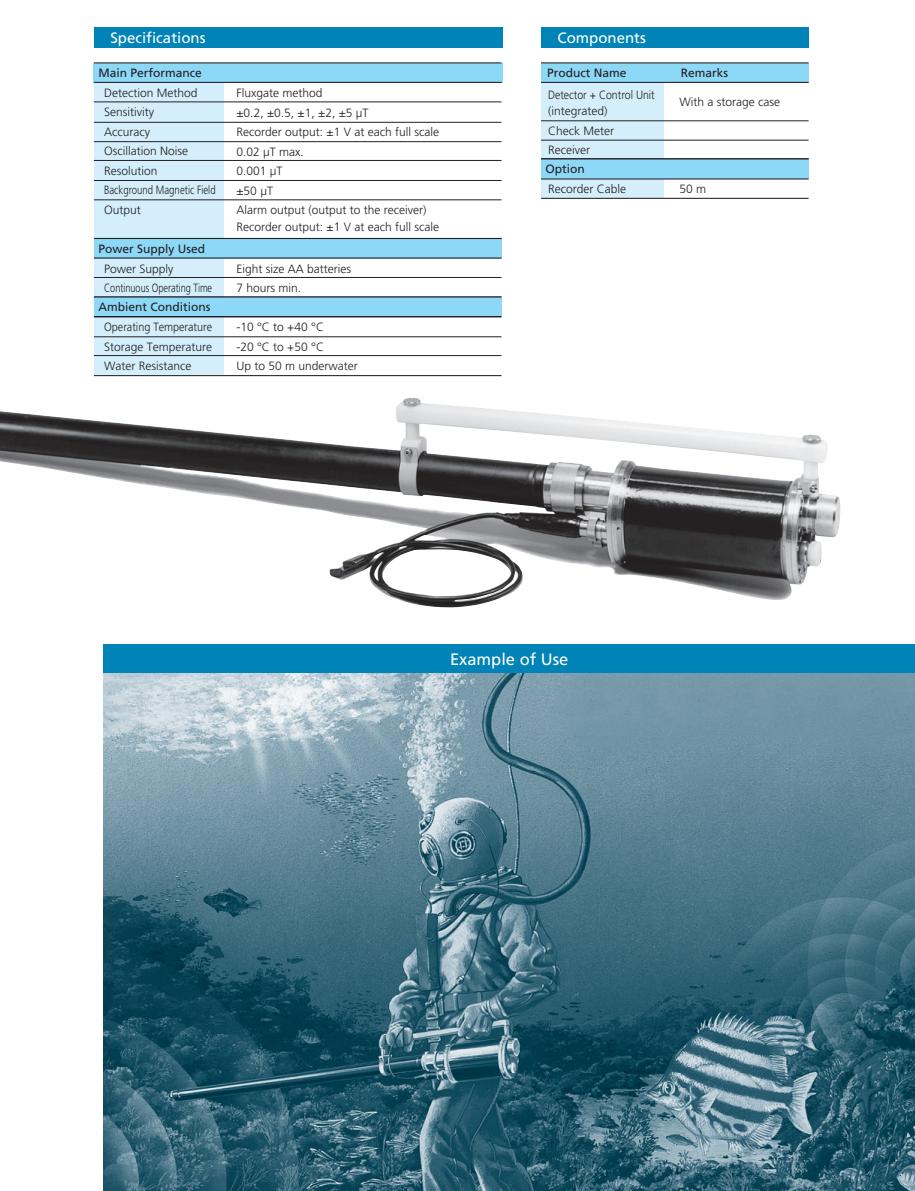
<style>
.page{position:relative;width:915px;height:1191px;background:#fff}
.page>*{position:absolute;margin:0;border:0;box-sizing:border-box;transform-origin:0 0}
.t1{font:16.5px "Frutiger";color:#fff}
.t2{font:15px "Frutiger";color:#fff}
.t3{font:300 12px/19.5px "Frutiger";color:#231f20}
.t4{font:12px "Frutiger";color:#231f20}
.t5{font:300 12px/19.5px "Frutiger";color:#231f20;text-align:justify;scale:.9 1}
.t6{font:300 12px/16.5px "Frutiger";color:#231f20;scale:.88 1}
</style>
<div class="page">
<div style="left:94px;top:81px;width:129px;height:294px;background:#d4effb"></div>
<div style="left:94px;top:63px;width:409px;height:19px;background:#8dd7f7"></div>
<div style="left:94px;top:28px;width:408px;height:20px;background:#0083b6"></div>
<hr style="left:94px;top:62px;width:407px;height:1px;background:#231f20">
<hr style="left:94px;top:82px;width:407px;height:1px;background:#231f20">
<hr style="left:94px;top:102px;width:407px;height:1px;background:#231f20">
<hr style="left:94px;top:141px;width:407px;height:1px;background:#231f20">
<hr style="left:94px;top:122px;width:407px;height:1px;background:#231f20">
<hr style="left:94px;top:160px;width:407px;height:1px;background:#231f20">
<hr style="left:94px;top:199px;width:407px;height:1px;background:#231f20">
<hr style="left:94px;top:180px;width:407px;height:1px;background:#231f20">
<hr style="left:94px;top:336px;width:407px;height:1px;background:#231f20">
<hr style="left:94px;top:355px;width:407px;height:1px;background:#231f20">
<hr style="left:94px;top:375px;width:407px;height:1px;background:#231f20">
<hr style="left:94px;top:258px;width:407px;height:1px;background:#231f20">
<hr style="left:94px;top:277px;width:407px;height:1px;background:#231f20">
<img style="left:0;top:398px;width:840px;height:209px">
<div style="left:94px;top:239px;width:407px;height:19px;background:#8dd7f7"></div>
<hr style="left:94px;top:238px;width:407px;height:1px;background:#231f20">
<hr style="left:94px;top:257px;width:407px;height:1px;background:#231f20">
<div style="left:94px;top:297px;width:407px;height:19px;background:#8dd7f7"></div>
<hr style="left:94px;top:296px;width:407px;height:1px;background:#231f20">
<hr style="left:94px;top:316px;width:407px;height:1px;background:#231f20">
<div style="left:541px;top:81px;width:122px;height:117px;background:#d4effb"></div>
<div style="left:541px;top:63px;width:267px;height:19px;background:#8dd7f7"></div>
<div style="left:541px;top:28px;width:267px;height:20px;background:#0083b6"></div>
<hr style="left:541px;top:62px;width:267px;height:1px;background:#231f20">
<hr style="left:541px;top:82px;width:267px;height:1px;background:#231f20">
<hr style="left:541px;top:140px;width:267px;height:1px;background:#231f20">
<hr style="left:541px;top:120px;width:267px;height:1px;background:#231f20">
<hr style="left:541px;top:198px;width:267px;height:1px;background:#231f20">
<div style="left:541px;top:159px;width:267px;height:19px;background:#8dd7f7"></div>
<hr style="left:541px;top:158px;width:267px;height:1px;background:#231f20">
<hr style="left:541px;top:178px;width:267px;height:1px;background:#231f20">
<img style="left:103px;top:673px;width:811px;height:518px">
<div style="left:103px;top:644px;width:811px;height:29px;background:#0083b6"></div>
<p class="t2" style="left:110px;top:29px;width:97px">Specifications</p>
<p class="t4" style="left:98px;top:66px;width:105px">Main Performance</p>
<p class="t3" style="left:104px;top:83px;width:113px">Detection Method<br>Sensitivity<br>Accuracy<br>Oscillation Noise<br>Resolution<br>Background Magnetic Field<br>Output</p>
<p class="t4" style="left:98px;top:241px;width:108px">Power Supply Used</p>
<p class="t3" style="left:104px;top:259px;width:109px">Power Supply<br>Continuous Operating Time</p>
<p class="t5" style="left:104px;top:317px;width:122px">Operating Temperature Storage Temperature Water Resistance</p>
<p class="t4" style="left:98px;top:300px;width:114px">Ambient Conditions</p>
<p class="t3" style="left:236px;top:83px;width:204px">Fluxgate method<br>±0.2, ±0.5, ±1, ±2, ±5 µT<br>Recorder output: ±1 V at each full scale<br>0.02 µT max.<br>0.001 µT<br>±50 µT<br>Alarm output (output to the receiver)</p>
<p class="t3" style="left:236px;top:217px;width:204px">Recorder output: ±1 V at each full scale</p>
<p class="t3" style="left:236px;top:259px;width:116px">Eight size AA batteries<br>7 hours min.</p>
<p class="t3" style="left:236px;top:317px;width:123px">-10 °C to +40 °C<br>-20 °C to +50 °C<br>Up to 50 m underwater</p>
<p class="t2" style="left:557px;top:29px;width:90px">Components</p>
<p class="t4" style="left:547px;top:66px;width:81px">Product Name</p>
<p class="t4" style="left:680px;top:66px;width:49px">Remarks</p>
<p class="t3" style="left:679px;top:92px;width:102px">With a storage case</p>
<p class="t6" style="left:548px;top:86px;width:123px">Detector + Control Unit (integrated)</p>
<p class="t3" style="left:548px;top:121px;width:67px">Check Meter<br>Receiver</p>
<p class="t3" style="left:548px;top:179px;width:80px">Recorder Cable</p>
<p class="t4" style="left:545px;top:162px;width:41px">Option</p>
<p class="t3" style="left:679px;top:179px;width:28px">50 m</p>
<h1 class="t1" style="left:450px;top:649px;width:120px">Example of Use</h1>
</div>
